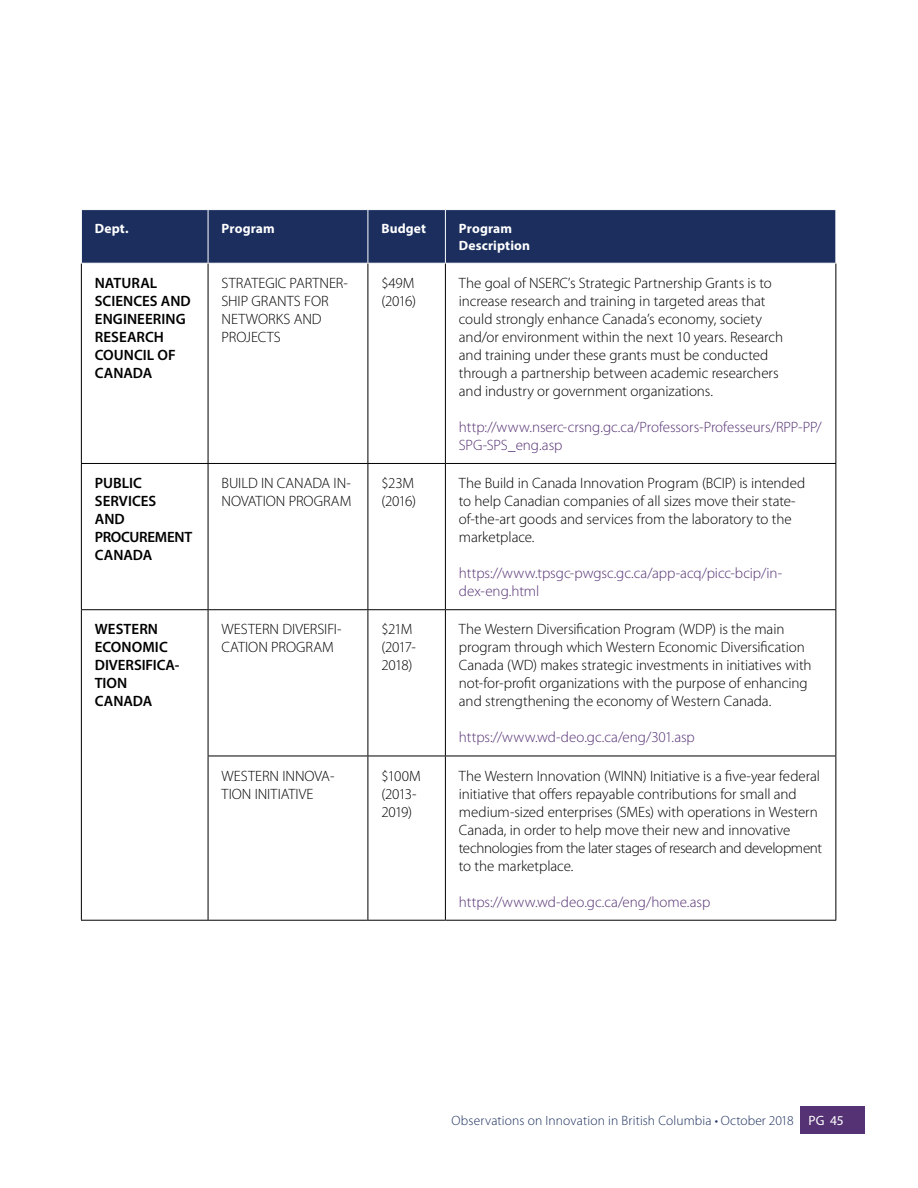
<style>
.page{position:relative;width:918px;height:1188px;background:#fff}
.page>*{position:absolute;margin:0;border:0;box-sizing:border-box;transform-origin:0 0}
.t1{font:300 15px/18px "Myriad Pro";letter-spacing:-.005em;color:#000}
.t2{font:300 15px/18px "Myriad Pro";letter-spacing:-.005em;color:#553274}
.t3{font:600 15px/18px "Myriad Pro";color:#000}
.t4{font:300 15px/18px "Myriad Pro";letter-spacing:-.05em;color:#000}
.t5{font:300 15px/18px "Myriad Pro";letter-spacing:-.055em;color:#000}
.t6{font:300 13.5px "Myriad Pro";letter-spacing:.01em;color:#1b2e5d}
.Subheader{font:700 13.5px "Myriad Pro";letter-spacing:.01em;color:#fff}
.s1{font-weight:400;color:#fff}
</style>
<div class="page">
<div style="left:800px;top:1107px;width:65px;height:27px;background:#553274"></div>
<div style="left:82px;top:210px;width:754px;height:53px;background:#1b2e5d"></div>
<hr style="left:208px;top:210px;width:1px;height:53px;background:#fff">
<hr style="left:368px;top:210px;width:1px;height:53px;background:#fff">
<hr style="left:445px;top:210px;width:1px;height:53px;background:#fff">
<hr style="left:81px;top:264px;width:1px;height:199px;background:#000">
<hr style="left:208px;top:264px;width:1px;height:199px;background:#000">
<hr style="left:368px;top:264px;width:1px;height:199px;background:#000">
<hr style="left:445px;top:264px;width:1px;height:199px;background:#000">
<hr style="left:836px;top:264px;width:1px;height:199px;background:#000">
<hr style="left:81px;top:463px;width:127px;height:1px;background:#000">
<hr style="left:81px;top:464px;width:1px;height:145px;background:#000">
<hr style="left:208px;top:463px;width:160px;height:1px;background:#000">
<hr style="left:208px;top:464px;width:1px;height:145px;background:#000">
<hr style="left:368px;top:463px;width:77px;height:1px;background:#000">
<hr style="left:368px;top:464px;width:1px;height:145px;background:#000">
<hr style="left:445px;top:463px;width:391px;height:1px;background:#000">
<hr style="left:445px;top:464px;width:1px;height:145px;background:#000">
<hr style="left:836px;top:464px;width:1px;height:145px;background:#000">
<hr style="left:81px;top:609px;width:127px;height:1px;background:#000">
<hr style="left:81px;top:610px;width:1px;height:146px;background:#000">
<hr style="left:208px;top:609px;width:160px;height:1px;background:#000">
<hr style="left:208px;top:610px;width:1px;height:146px;background:#000">
<hr style="left:368px;top:609px;width:77px;height:1px;background:#000">
<hr style="left:368px;top:610px;width:1px;height:146px;background:#000">
<hr style="left:445px;top:609px;width:391px;height:1px;background:#000">
<hr style="left:445px;top:610px;width:1px;height:146px;background:#000">
<hr style="left:836px;top:610px;width:1px;height:146px;background:#000">
<hr style="left:81px;top:756px;width:1px;height:164px;background:#000">
<hr style="left:208px;top:756px;width:160px;height:1px;background:#000">
<hr style="left:208px;top:756px;width:1px;height:164px;background:#000">
<hr style="left:368px;top:756px;width:77px;height:1px;background:#000">
<hr style="left:368px;top:756px;width:1px;height:164px;background:#000">
<hr style="left:445px;top:756px;width:391px;height:1px;background:#000">
<hr style="left:445px;top:756px;width:1px;height:164px;background:#000">
<hr style="left:836px;top:756px;width:1px;height:164px;background:#000">
<hr style="left:81px;top:920px;width:127px;height:1px;background:#000">
<hr style="left:208px;top:920px;width:160px;height:1px;background:#000">
<hr style="left:368px;top:920px;width:77px;height:1px;background:#000">
<hr style="left:445px;top:920px;width:391px;height:1px;background:#000">
<p class="Subheader" style="left:95px;top:220px;width:35px">Dept.</p>
<p class="Subheader" style="left:222px;top:220px;width:55px">Program</p>
<p class="Subheader" style="left:381px;top:220px;width:46px">Budget</p>
<p class="Subheader" style="left:459px;top:220px;width:55px">Program</p>
<p class="Subheader" style="left:459px;top:236px;width:73px">Description</p>
<p class="t3" style="left:95px;top:274px;width:97px">NATURAL<br>SCIENCES AND<br>ENGINEERING<br>RESEARCH<br>COUNCIL OF<br>CANADA</p>
<p class="t1" style="left:222px;top:274px;width:128px">STRATEGIC PARTNER-<br>SHIP GRANTS FOR<br>NETWORKS AND<br>PROJECTS</p>
<p class="t1" style="left:381px;top:274px;width:36px">$49M (2016)</p>
<p class="t1" style="left:459px;top:274px;width:326px">The goal of NSERC’s Strategic Partnership Grants is to increase research and training in targeted areas that could strongly enhance Canada’s economy, society and/or environment within the next 10 years. Research and training under these grants must be conducted through a partnership between academic researchers and industry or government organizations.</p>
<p class="t2" style="left:459px;top:418px;width:364px">http://www.nserc-crsng.gc.ca/Professors-Professeurs/RPP-PP/<br>SPG-SPS_eng.asp</p>
<p class="t3" style="left:95px;top:474px;width:99px">PUBLIC<br>SERVICES<br>AND<br>PROCUREMENT</p>
<p class="t3" style="left:95px;top:546px;width:59px">CANADA</p>
<p class="t1" style="left:222px;top:474px;width:131px">BUILD IN CANADA IN-<br>NOVATION PROGRAM</p>
<p class="t1" style="left:381px;top:474px;width:36px">$23M (2016)</p>
<p class="t1" style="left:459px;top:474px;width:348px">The Build in Canada Innovation Program (BCIP) is intended to help Canadian companies of all sizes move their state&shy;of-the-art goods and services from the laboratory to the marketplace.</p>
<p class="t2" style="left:459px;top:564px;width:325px">https://www.tpsgc-pwgsc.gc.ca/app-acq/picc-bcip/in&shy;dex-eng.html</p>
<p class="t3" style="left:95px;top:620px;width:86px">WESTERN<br>ECONOMIC<br>DIVERSIFICA-<br>TION</p>
<p class="t3" style="left:95px;top:692px;width:59px">CANADA</p>
<p class="t1" style="left:222px;top:621px;width:122px">WESTERN DIVERSIFI-<br>CATION PROGRAM</p>
<p class="t5" style="left:381px;top:621px;width:36px">$21M (2017-<br>2018)</p>
<p class="t1" style="left:459px;top:621px;width:354px">The Western Diversification Program (WDP) is the main program through which Western Economic Diversification Canada (WD) makes strategic investments in initiatives with not-for-profit organizations with the purpose of enhancing and strengthening the economy of Western Canada.</p>
<p class="t2" style="left:459px;top:729px;width:238px">https://www.wd-deo.gc.ca/eng/301.asp</p>
<p class="t1" style="left:222px;top:767px;width:114px">WESTERN INNOVA-<br>TION INITIATIVE</p>
<p class="t4" style="left:381px;top:767px;width:41px">$100M (2013-<br>2019)</p>
<p class="t1" style="left:459px;top:767px;width:365px">The Western Innovation (WINN) Initiative is a five-year federal initiative that offers repayable contributions for small and medium-sized enterprises (SMEs) with operations in Western Canada, in order to help move their new and innovative technologies from the later stages of research and development to the marketplace.</p>
<p class="t2" style="left:459px;top:893px;width:253px">https://www.wd-deo.gc.ca/eng/home.asp</p>
<p class="t6" style="left:452px;top:1113px;width:394px">Observations on Innovation in British Columbia • October 2018 <span class="s1">PG 45</span></p>
</div>
